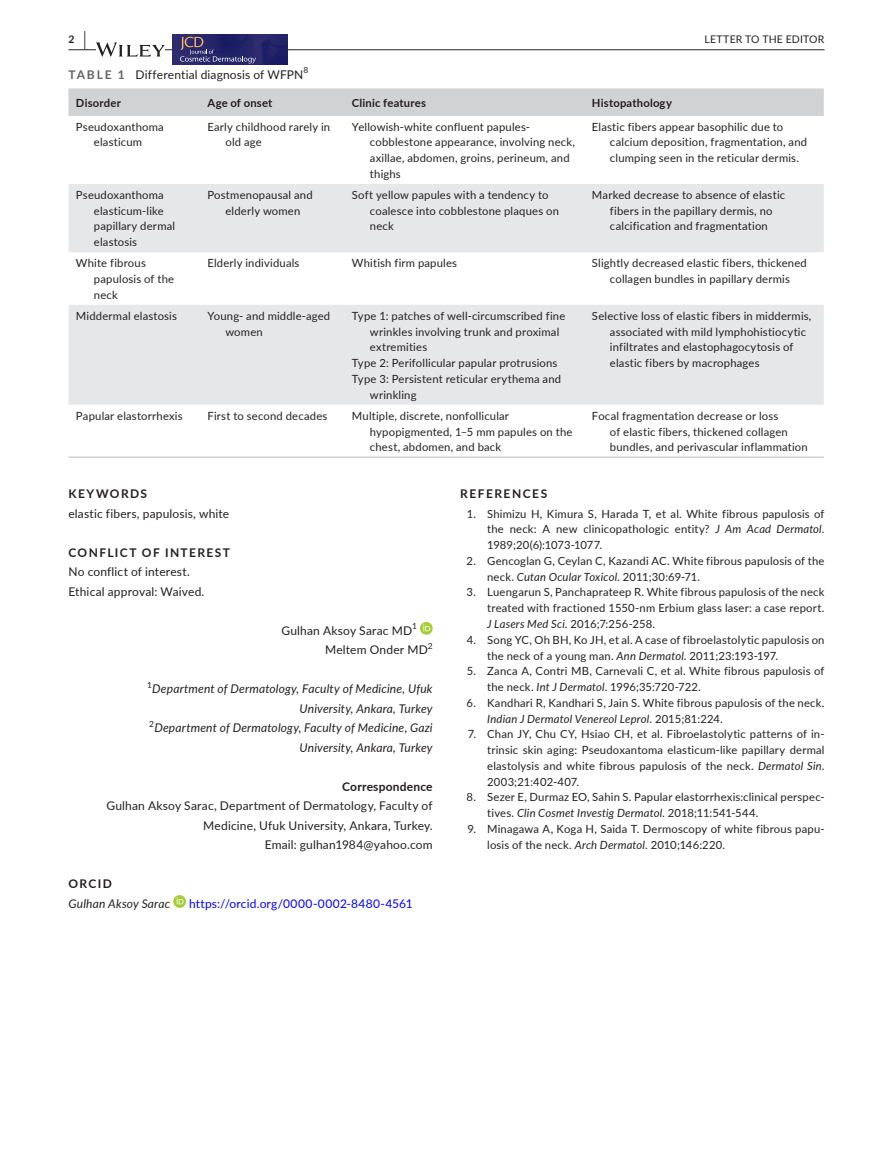
<style>
.page{position:relative;width:893px;height:1174px;background:#fff}
.page>*{position:absolute;margin:0;border:0;box-sizing:border-box;transform-origin:0 0}
.t1{font:12px/19.5px "Lato";letter-spacing:.015em;color:#231f20}
.t2{font:italic 12px/19.5px "Lato";letter-spacing:.015em;color:#231f20;text-align:right}
.t3{font:700 12px "Lato";letter-spacing:.115em;color:#231f20}
.t4{font:12px "Lato";letter-spacing:.015em;color:#00f}
.t5{font:700 12px "Lato";letter-spacing:.015em;color:#231f20}
.t6{font:11.25px/15.8px "Lato";letter-spacing:.015em;color:#231f20}
.t7{font:700 11.25px "Lato";letter-spacing:.015em;color:#231f20}
.t8{font:10.5px "Lato";letter-spacing:.02em;color:#231f20}
.t9{font:700 10.5px "Lato";color:#231f20}
.t10{font:8.4px "Lato";color:#231f20}
.s1{font-size:19.5px}
.s2{font-weight:700;color:#636366}
.s3{font-style:italic}
</style>
<div class="page">
<hr style="left:68px;top:49px;width:756px;height:1px;background:#231f20">
<svg style="left:96px;top:42px;width:69px;height:15px"></svg>
<img style="left:172px;top:35px;width:115px;height:30px">
<svg style="left:180px;top:37px;width:76px;height:26px;background:#3d3a73"></svg>
<svg style="left:420px;top:622px;width:13px;height:12px"></svg>
<svg style="left:423px;top:624px;width:7px;height:7px"></svg>
<svg style="left:173px;top:895px;width:13px;height:13px"></svg>
<svg style="left:177px;top:897px;width:7px;height:7px"></svg>
<div style="left:68px;top:88px;width:756px;height:28px;background:#d1d2d4"></div>
<svg style="left:68px;top:184px;width:756px;height:221px;fill:#e6e7e9"></svg>
<hr style="left:68px;top:456px;width:132px;height:2px;background:#d1d2d4">
<hr style="left:200px;top:456px;width:144px;height:2px;background:#d1d2d4">
<hr style="left:344px;top:456px;width:240px;height:2px;background:#d1d2d4">
<hr style="left:584px;top:456px;width:240px;height:2px;background:#d1d2d4">
<p class="t9" style="left:68px;top:31px;width:19px">2 <span class="s1">|</span></p>
<p class="t8" style="left:704px;top:31px;width:121px">LETTER TO THE EDITOR</p>
<p class="t1" style="left:68px;top:64px;width:236px"><span class="s2">TABLE 1</span> Differential diagnosis of WFPN</p>
<p class="t10" style="left:304px;top:64px;width:6px">8</p>
<p class="t7" style="left:76px;top:94px;width:46px">Disorder</p>
<p class="t7" style="left:207px;top:94px;width:66px">Age of onset</p>
<p class="t7" style="left:352px;top:94px;width:75px">Clinic features</p>
<p class="t7" style="left:592px;top:94px;width:81px">Histopathology</p>
<p class="t6" style="left:76px;top:118px;width:89px;text-align:center">Pseudoxanthoma elasticum</p>
<p class="t6" style="left:225px;top:118px;width:106px;text-indent:-18px">Early childhood rarely in old age</p>
<p class="t6" style="left:370px;top:118px;width:207px;text-indent:-18px">Yellowish-white confluent papules&shy;cobblestone appearance, involving neck, axillae, abdomen, groins, perineum, and thighs</p>
<p class="t6" style="left:610px;top:118px;width:199px;text-indent:-18px">Elastic fibers appear basophilic due to calcium deposition, fragmentation, and clumping seen in the reticular dermis.</p>
<p class="t6" style="left:94px;top:186px;width:83px;text-indent:-18px">Pseudoxanthoma elasticum-like papillary dermal elastosis</p>
<p class="t6" style="left:207px;top:186px;width:107px;text-align:center">Postmenopausal and elderly women</p>
<p class="t6" style="left:370px;top:186px;width:190px;text-indent:-18px">Soft yellow papules with a tendency to coalesce into cobblestone plaques on neck</p>
<p class="t6" style="left:592px;top:186px;width:195px;text-align:center">Marked decrease to absence of elastic fibers in the papillary dermis, no calcification and fragmentation</p>
<p class="t6" style="left:94px;top:255px;width:82px;text-indent:-18px">White fibrous papulosis of the neck</p>
<p class="t6" style="left:207px;top:255px;width:94px">Elderly individuals</p>
<p class="t6" style="left:352px;top:255px;width:107px">Whitish firm papules</p>
<p class="t6" style="left:592px;top:255px;width:216px;text-align:center">Slightly decreased elastic fibers, thickened collagen bundles in papillary dermis</p>
<p class="t6" style="left:76px;top:307px;width:102px">Middermal elastosis</p>
<p class="t6" style="left:225px;top:307px;width:106px;text-indent:-18px">Young- and middle-aged women</p>
<p class="t6" style="left:352px;top:307px;width:215px">Type 1: patches of well-circumscribed fine</p>
<p class="t6" style="left:610px;top:307px;width:203px;text-indent:-18px">Selective loss of elastic fibers in middermis, associated with mild lymphohistiocytic infiltrates and elastophagocytosis of elastic fibers by macrophages</p>
<p class="t6" style="left:370px;top:323px;width:191px">wrinkles involving trunk and proximal</p>
<p class="t6" style="left:370px;top:339px;width:59px">extremities</p>
<p class="t6" style="left:352px;top:355px;width:207px">Type 2: Perifollicular papular protrusions</p>
<p class="t6" style="left:352px;top:370px;width:211px">Type 3: Persistent reticular erythema and</p>
<p class="t6" style="left:370px;top:386px;width:48px">wrinkling</p>
<p class="t6" style="left:76px;top:407px;width:108px">Papular elastorrhexis</p>
<p class="t6" style="left:207px;top:407px;width:122px">First to second decades</p>
<p class="t6" style="left:370px;top:407px;width:204px;text-indent:-18px">Multiple, discrete, nonfollicular hypopigmented, 1–5 mm papules on the chest, abdomen, and back</p>
<p class="t6" style="left:610px;top:407px;width:199px;text-indent:-18px">Focal fragmentation decrease or loss<br>of elastic fibers, thickened collagen bundles, and perivascular inflammation</p>
<p class="t3" style="left:68px;top:485px;width:80px">KEYWORDS</p>
<p class="t1" style="left:68px;top:503px;width:162px">elastic fibers, papulosis, white</p>
<p class="t3" style="left:68px;top:543px;width:163px">CONFLICT OF INTEREST</p>
<p class="t1" style="left:68px;top:561px;width:138px">No conflict of interest.<br>Ethical approval: Waived.</p>
<p class="t1" style="left:281px;top:620px;width:132px">Gulhan Aksoy Sarac MD</p>
<p class="t10" style="left:412px;top:620px;width:6px">1</p>
<p class="t1" style="left:325px;top:639px;width:104px">Meltem Onder MD</p>
<p class="t10" style="left:428px;top:640px;width:6px">2</p>
<p class="t2" style="left:147px;top:678px;width:287px"><sup>1</sup>Department of Dermatology, Faculty of Medicine, Ufuk<br>University, Ankara, Turkey</p>
<p class="t10" style="left:149px;top:718px;width:6px">2</p>
<p class="t2" style="left:154px;top:717px;width:280px">Department of Dermatology, Faculty of Medicine, Gazi<br>University, Ankara, Turkey</p>
<p class="t5" style="left:342px;top:777px;width:92px">Correspondence</p>
<p class="t1" style="left:106px;top:795px;width:328px;text-align:right">Gulhan Aksoy Sarac, Department of Dermatology, Faculty of<br>Medicine, Ufuk University, Ankara, Turkey.<br>Email: gulhan1984@yahoo.com</p>
<p class="t3" style="left:68px;top:875px;width:45px">ORCID</p>
<p class="t2" style="left:68px;top:893px;width:103px">Gulhan Aksoy Sarac</p>
<p class="t4" style="left:189px;top:895px;width:225px">https://orcid.org/0000-0002-8480-4561</p>
<p class="t3" style="left:460px;top:485px;width:88px">REFERENCES</p>
<p class="t6" style="left:487px;top:505px;width:339px;text-align:justify;text-indent:-20px">1. Shimizu H, Kimura S, Harada T, et al. White fibrous papulosis of the neck: A new clinicopathologic entity? <span class="s3">J Am Acad Dermatol</span>.<br>1989;20(6):1073-1077.</p>
<p class="t6" style="left:487px;top:552px;width:339px;text-indent:-21px">2. Gencoglan G, Ceylan C, Kazandi AC. White fibrous papulosis of the neck. <span class="s3">Cutan Ocular Toxicol</span>. 2011;30:69-71.</p>
<p class="t6" style="left:487px;top:584px;width:339px;text-align:justify;text-indent:-21px">3. Luengarun S, Panchaprateep R. White fibrous papulosis of the neck treated with fractioned 1550-nm Erbium glass laser: a case report.<br><span class="s3">J Lasers Med Sci</span>. 2016;7:256-258.</p>
<p class="t6" style="left:487px;top:631px;width:339px;text-indent:-20px">4. Song YC, Oh BH, Ko JH, et al. A case of fibroelastolytic papulosis on the neck of a young man. <span class="s3">Ann Dermatol</span>. 2011;23:193-197.</p>
<p class="t6" style="left:487px;top:663px;width:339px;text-indent:-20px">5. Zanca A, Contri MB, Carnevali C, et al. White fibrous papulosis of the neck. <span class="s3">Int J Dermatol</span>. 1996;35:720-722.</p>
<p class="t6" style="left:487px;top:694px;width:339px;text-indent:-21px">6. Kandhari R, Kandhari S, Jain S. White fibrous papulosis of the neck.<br><span class="s3">Indian J Dermatol Venereol Leprol</span>. 2015;81:224.</p>
<p class="t6" style="left:487px;top:726px;width:339px;text-align:justify;text-indent:-19px">7. Chan JY, Chu CY, Hsiao CH, et al. Fibroelastolytic patterns of in&shy;trinsic skin aging: Pseudoxantoma elasticum-like papillary dermal elastolysis and white fibrous papulosis of the neck. <span class="s3">Dermatol Sin</span>.<br>2003;21:402-407.</p>
<p class="t6" style="left:487px;top:789px;width:339px;text-indent:-21px">8. Sezer E, Durmaz EO, Sahin S. Papular elastorrhexis:clinical perspec&shy;tives. <span class="s3">Clin Cosmet Investig Dermatol</span>. 2018;11:541-544.</p>
<p class="t6" style="left:487px;top:820px;width:339px;text-indent:-20px">9. Minagawa A, Koga H, Saida T. Dermoscopy of white fibrous papu&shy;losis of the neck. <span class="s3">Arch Dermatol</span>. 2010;146:220.</p>
</div>
